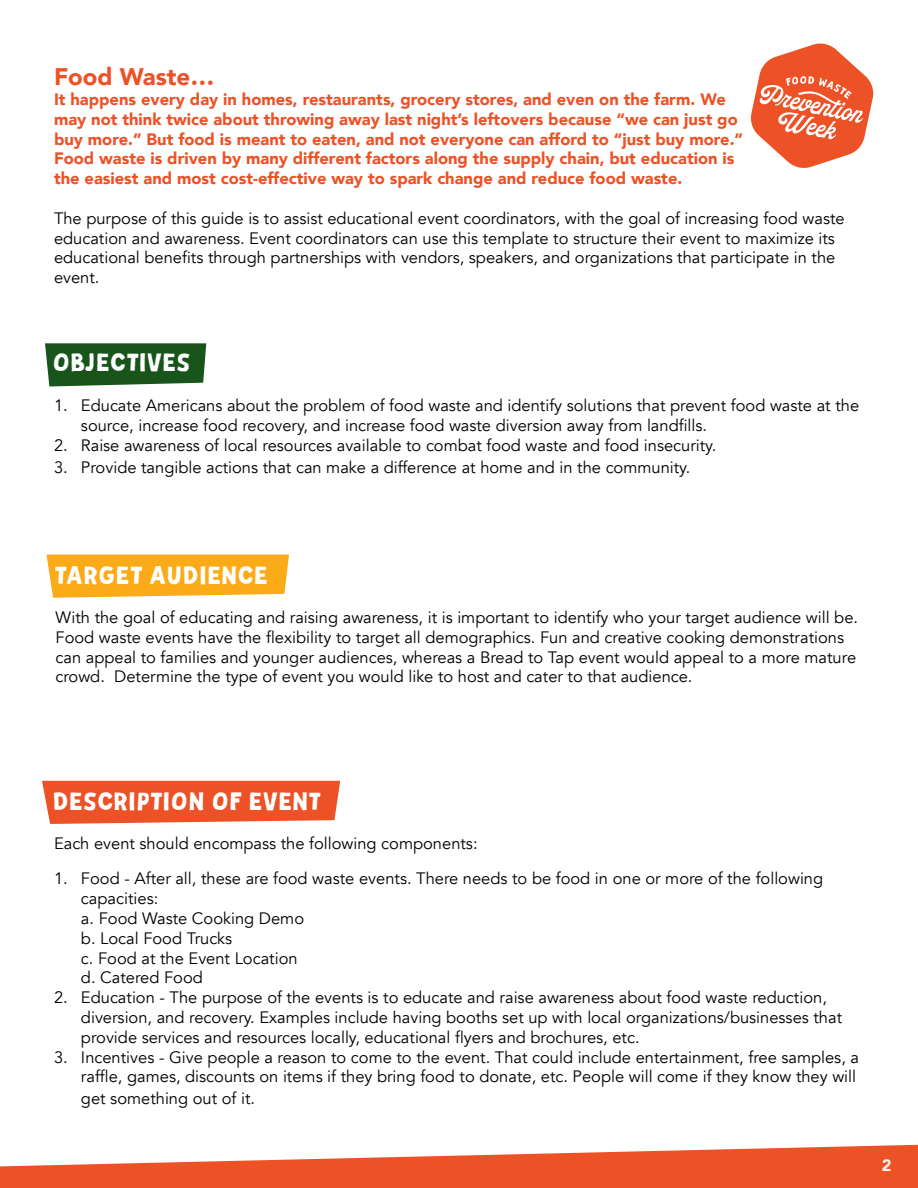
<style>
.page{position:relative;width:918px;height:1188px;background:#fff}
.page>*{position:absolute;margin:0;border:0;box-sizing:border-box;transform-origin:0 0}
.t1{font:24px "Palmer Sans Serif";color:#fff}
.t2{font:900 24px "Avenir";color:#ed5226}
.t3{font:16.5px/19.8px "Avenir";color:#000}
.t4{font:900 16.5px/19.8px "Avenir";color:#ed5226}
.t5{font:900 16.5px "Avenir";color:#faf0eb}
</style>
<div class="page">
<svg style="left:0;top:1145px;width:918px;height:43px"></svg>
<svg style="left:46px;top:555px;width:243px;height:43px;background:#fab128"></svg>
<svg style="left:42px;top:781px;width:298px;height:43px;background:#ee5d34"></svg>
<svg style="left:45px;top:343px;width:161px;height:43px;background:#275e28"></svg>
<svg style="left:750px;top:43px;width:124px;height:125px"></svg>
<h1 class="t2" style="left:54px;top:56px;width:162px">Food Waste…</h1>
<p class="t4" style="left:54px;top:89px;width:691px">It happens every day in homes, restaurants, grocery stores, and even on the farm. We may not think twice about throwing away last night’s leftovers because “we can just go buy more.” But food is meant to eaten, and not everyone can afford to “just buy more.” Food waste is driven by many different factors along the supply chain, but education is the easiest and most cost-effective way to spark change and reduce food waste.</p>
<p class="t3" style="left:54px;top:209px;width:792px">The purpose of this guide is to assist educational event coordinators, with the goal of increasing food waste education and awareness. Event coordinators can use this template to structure their event to maximize its educational benefits through partnerships with vendors, speakers, and organizations that participate in the event.</p>
<h1 class="t1" style="left:54px;top:346px;width:139px">OBJECTIVES</h1>
<p class="t3" style="left:81px;top:396px;width:780px;text-indent:-27px">1. Educate Americans about the problem of food waste and identify solutions that prevent food waste at the source, increase food recovery, and increase food waste diversion away from landfills.</p>
<p class="t3" style="left:54px;top:436px;width:664px">2. Raise awareness of local resources available to combat food waste and food insecurity.</p>
<p class="t3" style="left:54px;top:457px;width:638px">3. Provide tangible actions that can make a difference at home and in the community.</p>
<h1 class="t1" style="left:56px;top:559px;width:215px">TARGET AUDIENCE</h1>
<p class="t3" style="left:56px;top:608px;width:804px">With the goal of educating and raising awareness, it is important to identify who your target audience will be.<br>Food waste events have the flexibility to target all demographics. Fun and creative cooking demonstrations can appeal to families and younger audiences, whereas a Bread to Tap event would appeal to a more mature crowd. Determine the type of event you would like to host and cater to that audience.</p>
<h1 class="t1" style="left:54px;top:785px;width:270px">DESCRIPTION OF EVENT</h1>
<p class="t3" style="left:54px;top:833px;width:425px">Each event should encompass the following components:</p>
<p class="t3" style="left:81px;top:869px;width:744px;text-indent:-27px">1. Food - After all, these are food waste events. There needs to be food in one or more of the following capacities:<br>a. Food Waste Cooking Demo<br>b. Local Food Trucks<br>c. Food at the Event Location<br>d. Catered Food</p>
<p class="t3" style="left:81px;top:988px;width:763px;text-indent:-27px">2. Education - The purpose of the events is to educate and raise awareness about food waste reduction, diversion, and recovery. Examples include having booths set up with local organizations/businesses that provide services and resources locally, educational flyers and brochures, etc.</p>
<p class="t3" style="left:54px;top:1047px;width:807px;text-align:right">3. Incentives - Give people a reason to come to the event. That could include entertainment, free samples, a raffle, games, discounts on items if they bring food to donate, etc. People will come if they know they will</p>
<p class="t3" style="left:81px;top:1089px;width:176px">get something out of it.</p>
<p class="t5" style="left:882px;top:1151px;width:11px">2</p>
</div>
